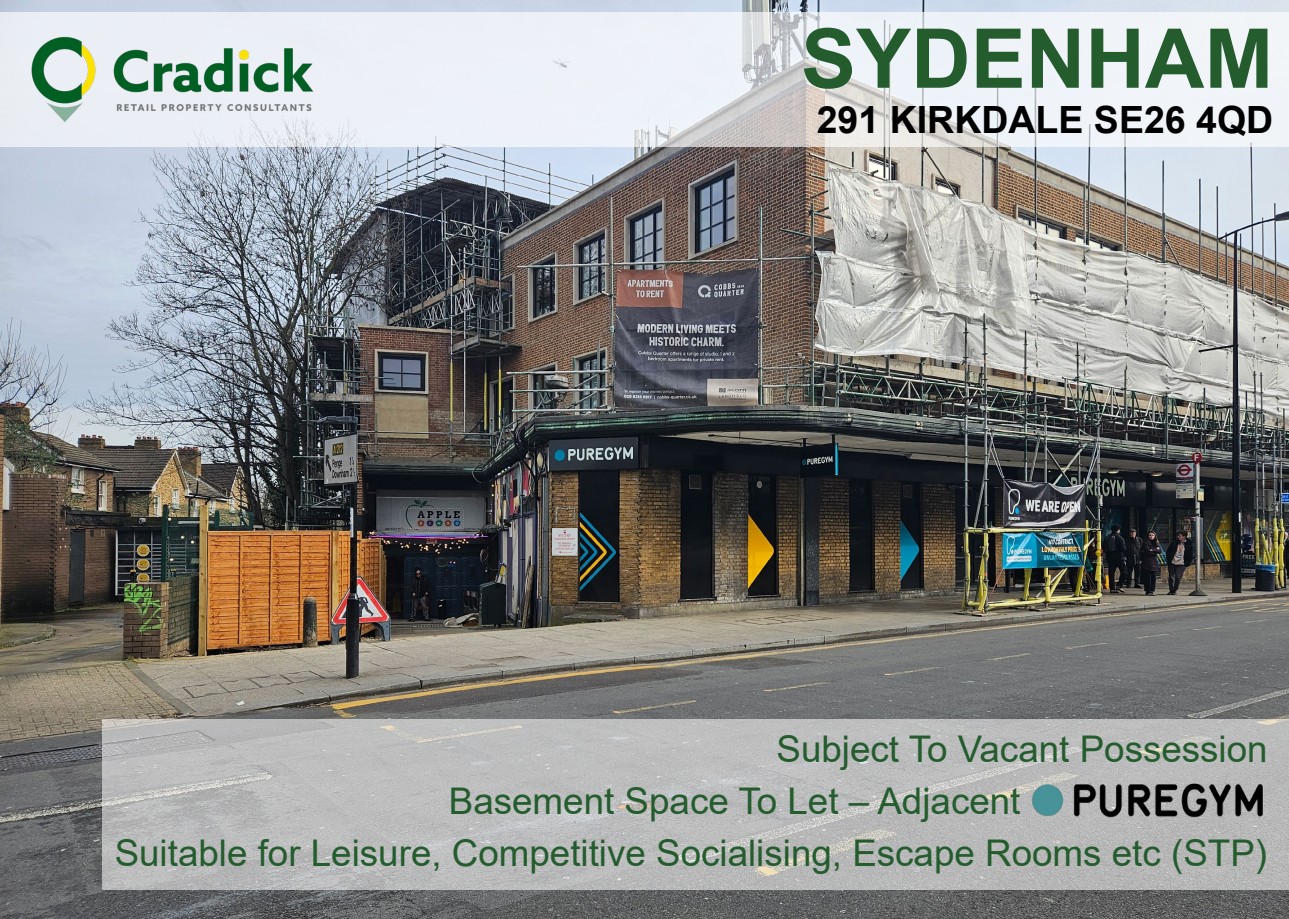
<style>
.page{position:relative;width:1289px;height:919px;background:#fff}
.page>*{position:absolute;margin:0;border:0;box-sizing:border-box;transform-origin:0 0}
.t1{font:700 82.5px "Arial";color:#245c2e}
.t2{font:700 37.5px "Arial";color:#000}
.t3{font:36.75px "Arial";color:#245c2e}
</style>
<div class="page">
<img style="left:0;top:0;width:1288px;height:918px">
<svg style="left:0;top:13px;width:1288px;height:134px;fill:#edf2f8"></svg>
<img style="left:30px;top:35px;width:285px;height:89px">
<svg style="left:102px;top:719px;width:1186px;height:170px;fill:#bbbcbc"></svg>
<img style="left:1030px;top:780px;width:236px;height:43px">
<p class="t1" style="left:801px;top:1px;width:474px">SYDENHAM</p>
<p class="t2" style="left:816px;top:93px;width:458px">291 KIRKDALE SE26 4QD</p>
<p class="t3" style="left:776px;top:723px;width:492px">Subject To Vacant Possession</p>
<p class="t3" style="left:449px;top:775px;width:573px">Basement Space To Let – Adjacent</p>
<p class="t3" style="left:115px;top:827px;width:1153px">Suitable for Leisure, Competitive Socialising, Escape Rooms etc (STP)</p>
</div>
